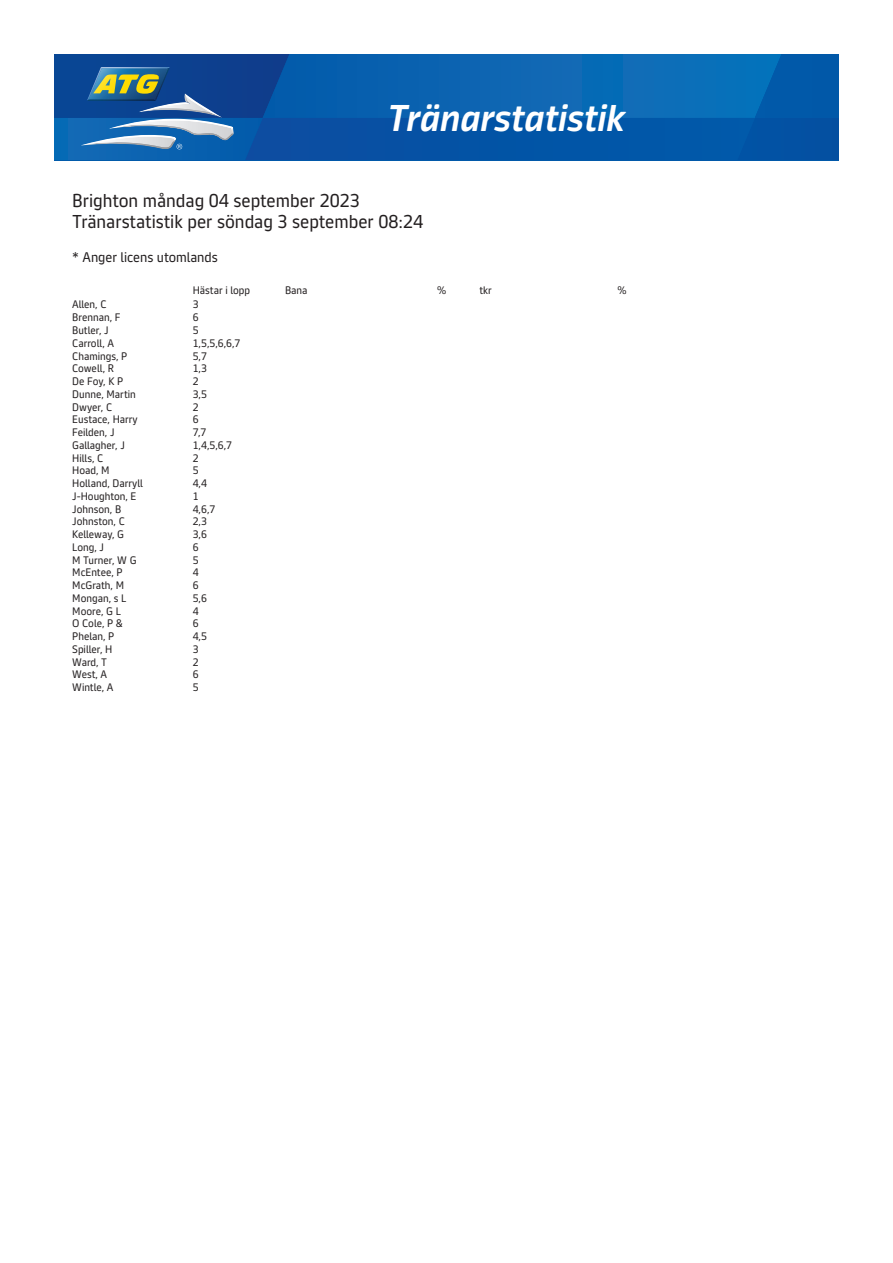
<style>
.page{position:relative;width:893px;height:1263px;background:#fff}
.page>*{position:absolute;margin:0;border:0;box-sizing:border-box;transform-origin:0 0}
.t1{font:italic 700 36px "ATG Text";color:#fff}
.t2{font:18px/21.6px "ATG Text";color:#231f20}
.t3{font:13.5px "ATG Text";color:#231f20}
.t4{font:10.5px "ATG Text";color:#231f20}
</style>
<div class="page">
<svg style="left:54px;top:54px;width:785px;height:106px;background:#105ea8"></svg>
<h1 class="t1" style="left:387px;top:100px;width:239px">Tränarstatistik</h1>
<h2 class="t2" style="left:72px;top:190px;width:352px">Brighton måndag 04 september 2023<br>Tränarstatistik per söndag 3 september 08:24</h2>
<p class="t3" style="left:72px;top:250px;width:147px">* Anger licens utomlands</p>
<p class="t4" style="left:193px;top:285px;width:59px">Hästar i lopp</p>
<p class="t4" style="left:285px;top:285px;width:24px">Bana</p>
<p class="t4" style="left:437px;top:285px;width:11px">%</p>
<p class="t4" style="left:479px;top:285px;width:14px">tkr</p>
<p class="t4" style="left:618px;top:285px;width:11px">%</p>
<p class="t4" style="left:72px;top:299px;width:36px">Allen, C</p>
<p class="t4" style="left:193px;top:299px;width:7px">3</p>
<p class="t4" style="left:72px;top:312px;width:50px">Brennan, F</p>
<p class="t4" style="left:193px;top:312px;width:7px">6</p>
<p class="t4" style="left:72px;top:325px;width:38px">Butler, J</p>
<p class="t4" style="left:193px;top:325px;width:7px">5</p>
<p class="t4" style="left:72px;top:338px;width:43px">Carroll, A</p>
<p class="t4" style="left:193px;top:338px;width:49px">1,5,5,6,6,7</p>
<p class="t4" style="left:72px;top:350px;width:57px">Chamings, P</p>
<p class="t4" style="left:193px;top:350px;width:16px">5,7</p>
<p class="t4" style="left:72px;top:363px;width:43px">Cowell, R</p>
<p class="t4" style="left:193px;top:363px;width:16px">1,3</p>
<p class="t4" style="left:72px;top:376px;width:53px">De Foy, K P</p>
<p class="t4" style="left:193px;top:376px;width:7px">2</p>
<p class="t4" style="left:72px;top:389px;width:65px">Dunne, Martin</p>
<p class="t4" style="left:193px;top:389px;width:16px">3,5</p>
<p class="t4" style="left:72px;top:401px;width:41px">Dwyer, C</p>
<p class="t4" style="left:193px;top:401px;width:7px">2</p>
<p class="t4" style="left:72px;top:414px;width:67px">Eustace, Harry</p>
<p class="t4" style="left:193px;top:414px;width:7px">6</p>
<p class="t4" style="left:72px;top:427px;width:44px">Feilden, J</p>
<p class="t4" style="left:193px;top:427px;width:15px">7,7</p>
<p class="t4" style="left:72px;top:440px;width:54px">Gallagher, J</p>
<p class="t4" style="left:193px;top:440px;width:41px">1,4,5,6,7</p>
<p class="t4" style="left:72px;top:452px;width:33px">Hills, C</p>
<p class="t4" style="left:193px;top:452px;width:7px">2</p>
<p class="t4" style="left:72px;top:465px;width:39px">Hoad, M</p>
<p class="t4" style="left:193px;top:465px;width:7px">5</p>
<p class="t4" style="left:72px;top:478px;width:72px">Holland, Darryll</p>
<p class="t4" style="left:193px;top:478px;width:16px">4,4</p>
<p class="t4" style="left:72px;top:491px;width:66px">J-Houghton, E</p>
<p class="t4" style="left:193px;top:491px;width:7px">1</p>
<p class="t4" style="left:72px;top:503px;width:50px">Johnson, B</p>
<p class="t4" style="left:193px;top:503px;width:24px">4,6,7</p>
<p class="t4" style="left:72px;top:516px;width:54px">Johnston, C</p>
<p class="t4" style="left:193px;top:516px;width:16px">2,3</p>
<p class="t4" style="left:72px;top:529px;width:53px">Kelleway, G</p>
<p class="t4" style="left:193px;top:529px;width:16px">3,6</p>
<p class="t4" style="left:72px;top:542px;width:33px">Long, J</p>
<p class="t4" style="left:193px;top:542px;width:7px">6</p>
<p class="t4" style="left:72px;top:554px;width:66px">M Turner, W G</p>
<p class="t4" style="left:193px;top:554px;width:7px">5</p>
<p class="t4" style="left:72px;top:567px;width:52px">McEntee, P</p>
<p class="t4" style="left:193px;top:567px;width:7px">4</p>
<p class="t4" style="left:72px;top:580px;width:53px">McGrath, M</p>
<p class="t4" style="left:193px;top:580px;width:7px">6</p>
<p class="t4" style="left:72px;top:593px;width:56px">Mongan, s L</p>
<p class="t4" style="left:193px;top:593px;width:16px">5,6</p>
<p class="t4" style="left:72px;top:605px;width:50px">Moore, G L</p>
<p class="t4" style="left:193px;top:605px;width:7px">4</p>
<p class="t4" style="left:72px;top:618px;width:52px">O Cole, P &amp;</p>
<p class="t4" style="left:193px;top:618px;width:7px">6</p>
<p class="t4" style="left:72px;top:631px;width:44px">Phelan, P</p>
<p class="t4" style="left:193px;top:631px;width:16px">4,5</p>
<p class="t4" style="left:72px;top:644px;width:42px">Spiller, H</p>
<p class="t4" style="left:193px;top:644px;width:7px">3</p>
<p class="t4" style="left:72px;top:656px;width:36px">Ward, T</p>
<p class="t4" style="left:193px;top:656px;width:7px">2</p>
<p class="t4" style="left:72px;top:669px;width:36px">West, A</p>
<p class="t4" style="left:193px;top:669px;width:7px">6</p>
<p class="t4" style="left:72px;top:682px;width:43px">Wintle, A</p>
<p class="t4" style="left:193px;top:682px;width:7px">5</p>
</div>
